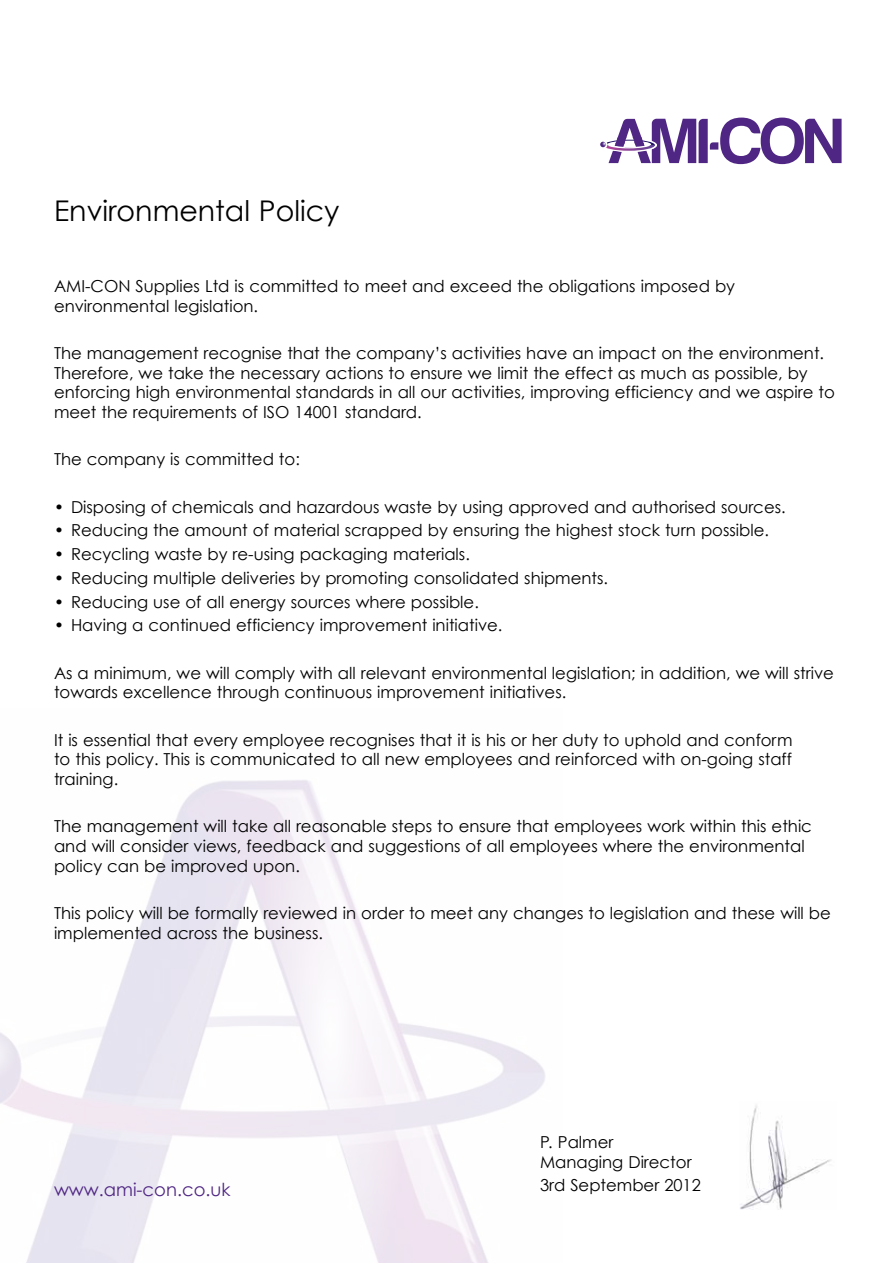
<style>
.page{position:relative;width:893px;height:1263px;background:#fff}
.page>*{position:absolute;margin:0;border:0;box-sizing:border-box;transform-origin:0 0}
.t1{font:28.5px "Century Gothic";color:#000}
.t2{font:18px "Century Gothic";color:#4f2683}
.t3{font:16.5px/19.5px "Century Gothic";color:#000}
</style>
<div class="page">
<div style="left:598px;top:140px;width:9px;height:9px;border:2px solid #fff;border-radius:50%"></div>
<svg style="left:599px;top:118px;width:243px;height:46px"></svg>
<img style="left:0;top:780px;width:545px;height:483px">
<img style="left:740px;top:1105px;width:91px;height:104px">
<h1 class="t1" style="left:54px;top:193px;width:287px">Environmental Policy</h1>
<p class="t3" style="left:54px;top:276px;width:683px">AMI-CON Supplies Ltd is committed to meet and exceed the obligations imposed by environmental legislation.</p>
<p class="t3" style="left:54px;top:343px;width:782px">The management recognise that the company’s activities have an impact on the environment.<br>Therefore, we take the necessary actions to ensure we limit the effect as much as possible, by enforcing high environmental standards in all our activities, improving efficiency and we aspire to meet the requirements of ISO 14001 standard.</p>
<p class="t3" style="left:54px;top:449px;width:247px">The company is committed to:</p>
<p class="t3" style="left:54px;top:497px;width:733px">• Disposing of chemicals and hazardous waste by using approved and authorised sources.</p>
<p class="t3" style="left:54px;top:520px;width:717px">• Reducing the amount of material scrapped by ensuring the highest stock turn possible.</p>
<p class="t3" style="left:54px;top:544px;width:417px">• Recycling waste by re-using packaging materials.</p>
<p class="t3" style="left:54px;top:568px;width:556px">• Reducing multiple deliveries by promoting consolidated shipments.</p>
<p class="t3" style="left:54px;top:592px;width:426px">• Reducing use of all energy sources where possible.</p>
<p class="t3" style="left:54px;top:615px;width:450px">• Having a continued efficiency improvement initiative.</p>
<p class="t3" style="left:54px;top:663px;width:781px">As a minimum, we will comply with all relevant environmental legislation; in addition, we will strive towards excellence through continuous improvement initiatives.</p>
<p class="t3" style="left:54px;top:730px;width:740px;text-align:justify">It is essential that every employee recognises that it is his or her duty to uphold and conform to this policy. This is communicated to all new employees and reinforced with on-going staff training.</p>
<p class="t3" style="left:54px;top:816px;width:759px">The management will take all reasonable steps to ensure that employees work within this ethic and will consider views, feedback and suggestions of all employees where the environmental policy can be improved upon.</p>
<p class="t3" style="left:54px;top:903px;width:778px">This policy will be formally reviewed in order to meet any changes to legislation and these will be implemented across the business.</p>
<p class="t2" style="left:54px;top:1179px;width:178px">www.ami-con.co.uk</p>
<p class="t3" style="left:540px;top:1132px;width:153px">P. Palmer<br>Managing Director</p>
<p class="t3" style="left:540px;top:1175px;width:162px">3rd September 2012</p>
</div>
